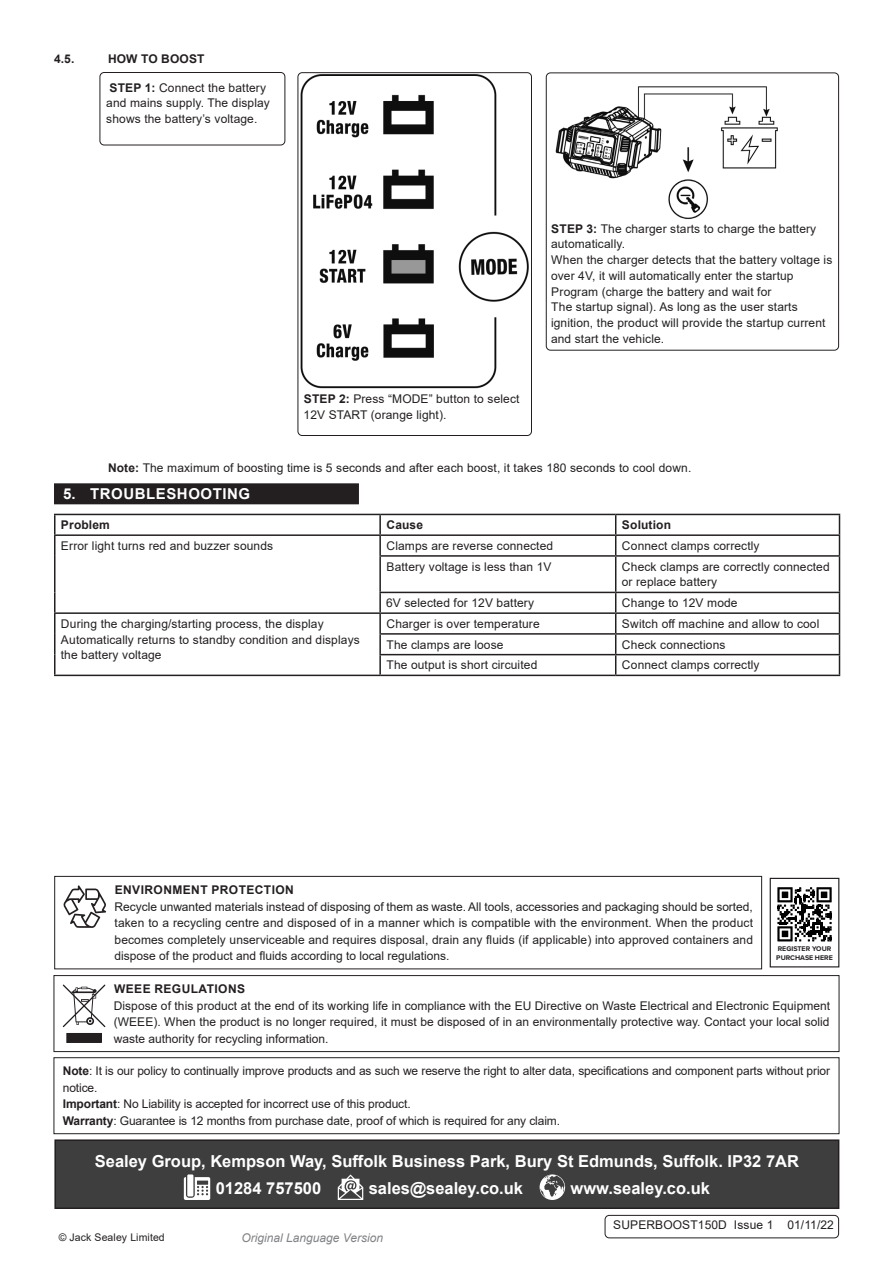
<style>
.page{position:relative;width:893px;height:1263px;background:#fff}
.page>*{position:absolute;margin:0;border:0;box-sizing:border-box;transform-origin:0 0}
.Footer_Contact_Infor{font:700 16.5px "Arial";color:#fff}
.t1{font:700 15px "Arial";letter-spacing:.035em;color:#fff}
.Body{font:12px/15.8px "Arial";letter-spacing:.01em;color:#231f20}
.Enviroment_Protectio{font:12px/16.5px "Arial";color:#231f20;text-align:justify}
.Important_Notificati{font:12px/16.5px "Arial";letter-spacing:-.01em;color:#231f20}
.Weee_Regulation_Body{font:12px/16.5px "Arial";color:#231f20;text-align:justify}
.Body__Footer{font:12px "Arial";letter-spacing:.01em;color:#231f20}
.Enviroment_Protectio-2{font:700 12px "Arial";letter-spacing:.035em;color:#231f20}
.t2{font:italic 12px "Arial";color:#808285}
.Body-2{font:700 12px "Arial";letter-spacing:.01em;color:#231f20}
.Weee_Regulation_Head{font:700 12px "Arial";letter-spacing:.035em;color:#231f20}
.Enviroment_Protectio-3{font:700 12px "Arial";letter-spacing:.01em;color:#231f20}
.Body__Justified__7pt{font:10.5px "Arial";letter-spacing:.01em;color:#231f20}
.t3{font:700 7.05px/8.2px "Proxima Nova";color:#231f20}
.s1{font-weight:700}
</style>
<div class="page">
<div style="left:54px;top:483px;width:305px;height:21px;background:#231f20"></div>
<div style="left:55px;top:1140px;width:784px;height:68px;background:#3e3e3f"></div>
<svg style="left:184px;top:1177px;width:26px;height:23px"></svg>
<div style="left:187px;top:1174px;width:6px;height:22px;background:#fff"></div>
<svg style="left:338px;top:1174px;width:25px;height:26px"></svg>
<svg style="left:540px;top:1174px;width:25px;height:26px"></svg>
<div style="left:54px;top:1139px;width:785px;height:70px;border:2px solid #231f20"></div>
<div style="left:54px;top:876px;width:708px;height:93px;border:1px solid #231f20"></div>
<svg style="left:64px;top:885px;width:42px;height:43px"></svg>
<div style="left:54px;top:1057px;width:785px;height:77px;border:1px solid #231f20"></div>
<div style="left:605px;top:1215px;width:234px;height:23px;border:1px solid #231f20;border-radius:4px"></div>
<img style="left:298px;top:73px;width:232px;height:316px">
<div style="left:298px;top:72px;width:234px;height:364px;border:1px solid #231f20;border-radius:4px"></div>
<img style="left:555px;top:86px;width:223px;height:134px">
<div style="left:546px;top:72px;width:293px;height:279px;border:1px solid #231f20;border-radius:4px"></div>
<hr style="left:54px;top:514px;width:326px;height:1px;background:#231f20">
<svg style="left:54px;top:515px;width:2px;height:19px"></svg>
<hr style="left:380px;top:514px;width:236px;height:1px;background:#231f20">
<hr style="left:616px;top:514px;width:224px;height:1px;background:#231f20">
<hr style="left:54px;top:534px;width:326px;height:2px;background:#231f20">
<hr style="left:54px;top:536px;width:2px;height:20px;background:#231f20">
<hr style="left:380px;top:534px;width:236px;height:2px;background:#231f20">
<svg style="left:379px;top:515px;width:2px;height:40px"></svg>
<hr style="left:616px;top:534px;width:224px;height:2px;background:#231f20">
<svg style="left:615px;top:515px;width:1px;height:40px"></svg>
<svg style="left:839px;top:515px;width:1px;height:40px"></svg>
<hr style="left:54px;top:556px;width:2px;height:36px;background:#231f20">
<hr style="left:379px;top:555px;width:237px;height:2px;background:#231f20">
<hr style="left:379px;top:557px;width:2px;height:35px;background:#231f20">
<hr style="left:616px;top:555px;width:224px;height:2px;background:#231f20">
<hr style="left:615px;top:557px;width:1px;height:35px;background:#231f20">
<hr style="left:839px;top:557px;width:1px;height:35px;background:#231f20">
<hr style="left:54px;top:592px;width:2px;height:20px;background:#231f20">
<hr style="left:379px;top:592px;width:237px;height:1px;background:#231f20">
<hr style="left:616px;top:592px;width:224px;height:1px;background:#231f20">
<hr style="left:54px;top:612px;width:326px;height:2px;background:#231f20">
<hr style="left:54px;top:614px;width:2px;height:20px;background:#231f20">
<hr style="left:380px;top:612px;width:236px;height:2px;background:#231f20">
<hr style="left:616px;top:612px;width:224px;height:2px;background:#231f20">
<hr style="left:54px;top:634px;width:2px;height:21px;background:#231f20">
<hr style="left:379px;top:633px;width:237px;height:2px;background:#231f20">
<svg style="left:379px;top:593px;width:2px;height:61px"></svg>
<hr style="left:616px;top:633px;width:224px;height:2px;background:#231f20">
<hr style="left:54px;top:655px;width:2px;height:20px;background:#231f20">
<hr style="left:379px;top:654px;width:237px;height:1px;background:#231f20">
<hr style="left:379px;top:655px;width:2px;height:20px;background:#231f20">
<hr style="left:616px;top:654px;width:224px;height:1px;background:#231f20">
<svg style="left:615px;top:593px;width:1px;height:82px"></svg>
<svg style="left:839px;top:593px;width:1px;height:82px"></svg>
<hr style="left:54px;top:675px;width:326px;height:1px;background:#231f20">
<hr style="left:380px;top:675px;width:236px;height:1px;background:#231f20">
<hr style="left:616px;top:675px;width:224px;height:1px;background:#231f20">
<div style="left:54px;top:975px;width:785px;height:77px;border:1px solid #231f20"></div>
<div style="left:67px;top:1034px;width:34px;height:8px;background:#231f20"></div>
<div style="left:66px;top:1033px;width:36px;height:10px;border:2px solid #231f20"></div>
<svg style="left:63px;top:984px;width:42px;height:43px"></svg>
<svg style="left:777px;top:941px;width:55px;height:1px"></svg>
<svg style="left:777px;top:887px;width:55px;height:54px"></svg>
<div style="left:770px;top:878px;width:69px;height:89px;border:1px solid #231f20"></div>
<div style="left:100px;top:72px;width:185px;height:73px;border:1px solid #231f20;border-radius:4px"></div>
<p class="Enviroment_Protectio-2" style="left:54px;top:50px;width:22px">4.5.</p>
<p class="Enviroment_Protectio-3" style="left:108px;top:50px;width:98px">HOW TO BOOST</p>
<p class="Body" style="left:106px;top:79px;width:165px"><span class="s1">STEP 1:</span> Connect the battery and mains supply. The display shows the battery’s voltage.</p>
<p class="Body" style="left:304px;top:391px;width:217px"><span class="s1">STEP 2:</span> Press “MODE” button to select<br>12V START (orange light).</p>
<p class="Body" style="left:551px;top:220px;width:267px"><span class="s1">STEP 3:</span> The charger starts to charge the battery automatically.</p>
<p class="Body" style="left:551px;top:252px;width:283px">When the charger detects that the battery voltage is over 4V, it will automatically enter the startup</p>
<p class="Body" style="left:551px;top:283px;width:222px">Program (charge the battery and wait for</p>
<p class="Body" style="left:551px;top:299px;width:276px">The startup signal). As long as the user starts ignition, the product will provide the startup current and start the vehicle.</p>
<p class="Body" style="left:108px;top:460px;width:585px"><span class="s1">Note:</span> The maximum of boosting time is 5 seconds and after each boost, it takes 180 seconds to cool down.</p>
<p class="t1" style="left:63px;top:483px;width:188px">5. TROUBLESHOOTING</p>
<p class="Body-2" style="left:61px;top:516px;width:50px">Problem</p>
<p class="Body-2" style="left:386px;top:516px;width:38px">Cause</p>
<p class="Body-2" style="left:622px;top:516px;width:51px">Solution</p>
<p class="Body" style="left:61px;top:538px;width:214px">Error light turns red and buzzer sounds</p>
<p class="Body" style="left:386px;top:538px;width:168px">Clamps are reverse connected</p>
<p class="Body" style="left:622px;top:538px;width:139px">Connect clamps correctly</p>
<p class="Body" style="left:386px;top:558px;width:167px">Battery voltage is less than 1V</p>
<p class="Body" style="left:622px;top:558px;width:210px">Check clamps are correctly connected or replace battery</p>
<p class="Body" style="left:386px;top:595px;width:149px">6V selected for 12V battery</p>
<p class="Body" style="left:622px;top:595px;width:117px">Change to 12V mode</p>
<p class="Body" style="left:61px;top:616px;width:264px">During the charging/starting process, the display</p>
<p class="Body" style="left:61px;top:631px;width:301px">Automatically returns to standby condition and displays the battery voltage</p>
<p class="Body" style="left:386px;top:616px;width:155px">Charger is over temperature</p>
<p class="Body" style="left:622px;top:616px;width:199px">Switch off machine and allow to cool</p>
<p class="Body" style="left:386px;top:636px;width:119px">The clamps are loose</p>
<p class="Body" style="left:622px;top:636px;width:105px">Check connections</p>
<p class="Body" style="left:386px;top:657px;width:152px">The output is short circuited</p>
<p class="Body" style="left:622px;top:657px;width:139px">Connect clamps correctly</p>
<p class="Enviroment_Protectio-2" style="left:115px;top:881px;width:181px">ENVIRONMENT PROTECTION</p>
<p class="Enviroment_Protectio" style="left:115px;top:898px;width:640px">Recycle unwanted materials instead of disposing of them as waste. All tools, accessories and packaging should be sorted, taken to a recycling centre and disposed of in a manner which is compatible with the environment. When the product becomes completely unserviceable and requires disposal, drain any fluids (if applicable) into approved containers and dispose of the product and fluids according to local regulations.</p>
<p class="t3" style="left:776px;top:945px;width:58px">REGISTER YOUR<br>PURCHASE HERE</p>
<p class="Weee_Regulation_Head" style="left:114px;top:980px;width:133px">WEEE REGULATIONS</p>
<p class="Weee_Regulation_Body" style="left:114px;top:997px;width:718px">Dispose of this product at the end of its working life in compliance with the EU Directive on Waste Electrical and Electronic Equipment (WEEE). When the product is no longer required, it must be disposed of in an environmentally protective way. Contact your local solid waste authority for recycling information.</p>
<p class="Important_Notificati" style="left:63px;top:1063px;width:769px"><span class="s1">Note</span>: It is our policy to continually improve products and as such we reserve the right to alter data, specifications and component parts without prior notice.</p>
<p class="Important_Notificati" style="left:63px;top:1096px;width:349px"><span class="s1">Important</span>: No Liability is accepted for incorrect use of this product.</p>
<p class="Important_Notificati" style="left:63px;top:1112px;width:499px"><span class="s1">Warranty</span>: Guarantee is 12 months from purchase date, proof of which is required for any claim.</p>
<p class="Footer_Contact_Infor" style="left:95px;top:1149px;width:706px">Sealey Group, Kempson Way, Suffolk Business Park, Bury St Edmunds, Suffolk. IP32 7AR</p>
<p class="Footer_Contact_Infor" style="left:216px;top:1176px;width:107px">01284 757500</p>
<p class="Footer_Contact_Infor" style="left:369px;top:1176px;width:156px">sales@sealey.co.uk</p>
<p class="Footer_Contact_Infor" style="left:571px;top:1176px;width:141px">www.sealey.co.uk</p>
<p class="Body__Justified__7pt" style="left:59px;top:1230px;width:108px">© Jack Sealey Limited</p>
<p class="t2" style="left:242px;top:1230px;width:143px">Original Language Version</p>
<p class="Body__Footer" style="left:613px;top:1216px;width:222px">SUPERBOOST150D Issue 1 01/11/22</p>
</div>
